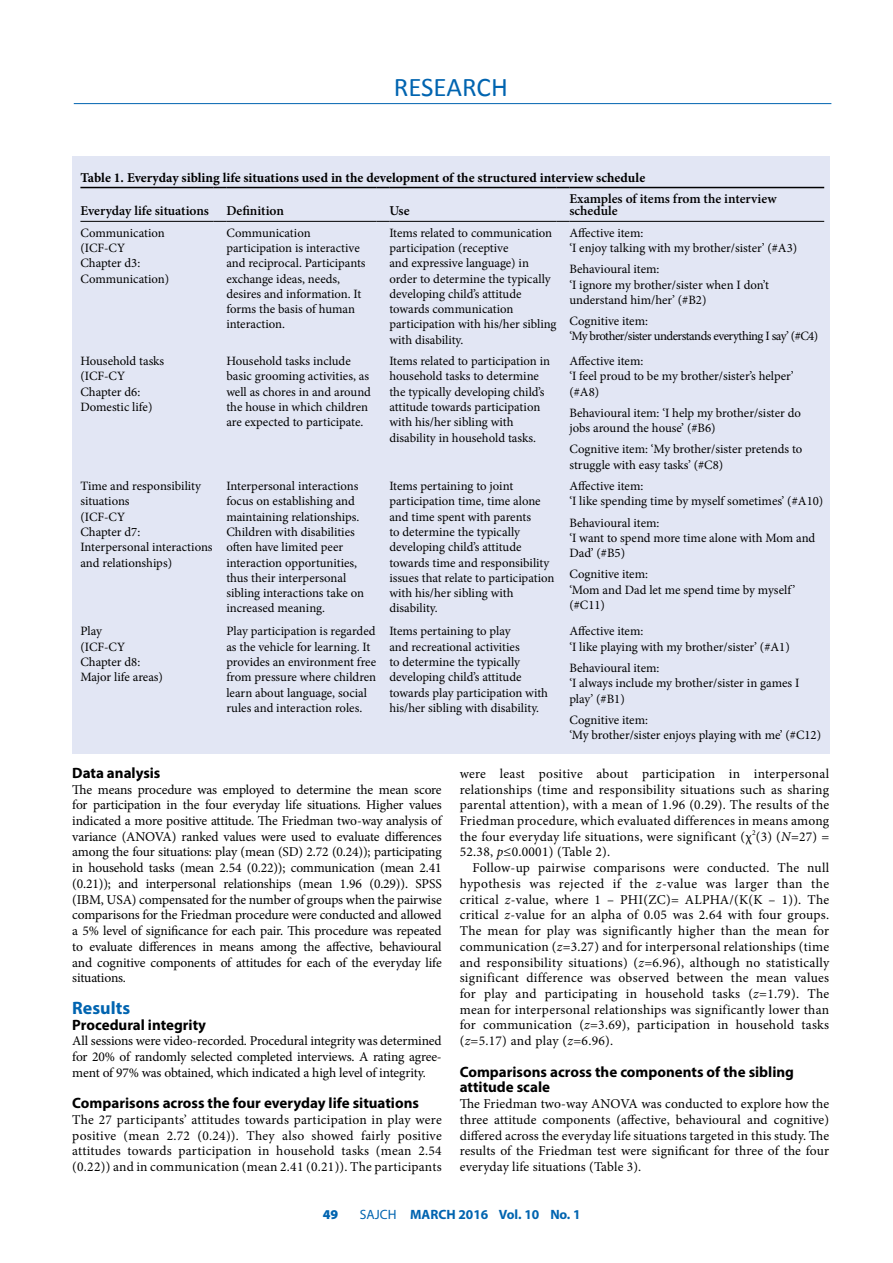
<style>
.page{position:relative;width:893px;height:1263px;background:#fff}
.page>*{position:absolute;margin:0;border:0;box-sizing:border-box;transform-origin:0 0}
.t1{font:27px "Calibri";color:#0064b0}
.t2{font:700 18px "Myriad Pro";color:#0064b0}
.t3{font:700 15px/15.8px "Myriad Pro";color:#000}
.t4{font:13.5px/15.8px "Minion Pro";letter-spacing:.01em;color:#000;text-align:justify}
.t5{font:700 13.5px "Minion Pro";color:#000}
.t6{font:600 13.5px/12px "Minion Pro";letter-spacing:-.005em;color:#000}
.t7{font:700 13.5px "Myriad Pro";color:#0064b0}
.t8{font:900 13.5px "Myriad Pro";color:#0064b0}
.t9{font:12.75px/15.3px "Minion Pro";color:#000}
.t10{font:12.75px/15.3px "Minion Pro";letter-spacing:-.04em;color:#000}
.s1{font-style:italic}
.s2{font-weight:400}
</style>
<div class="page">
<hr style="left:74px;top:103px;width:757px;height:1px;background:#0064b0">
<div style="left:72px;top:157px;width:757px;height:597px;background:#e2e6f4"></div>
<hr style="left:80px;top:187px;width:134px;height:1px;background:#000">
<svg style="left:214px;top:187px;width:12px;height:1px"></svg>
<hr style="left:226px;top:187px;width:151px;height:1px;background:#000">
<svg style="left:377px;top:187px;width:12px;height:1px"></svg>
<hr style="left:389px;top:187px;width:168px;height:1px;background:#000">
<svg style="left:557px;top:187px;width:12px;height:1px"></svg>
<hr style="left:569px;top:187px;width:255px;height:1px;background:#000">
<hr style="left:80px;top:221px;width:134px;height:1px;background:#000">
<svg style="left:214px;top:221px;width:12px;height:1px"></svg>
<hr style="left:226px;top:221px;width:151px;height:1px;background:#000">
<svg style="left:377px;top:221px;width:12px;height:1px"></svg>
<hr style="left:389px;top:221px;width:168px;height:1px;background:#000">
<svg style="left:557px;top:221px;width:12px;height:1px"></svg>
<hr style="left:569px;top:221px;width:255px;height:1px;background:#000">
<h1 class="t1" style="left:394px;top:70px;width:116px">RESEARCH</h1>
<p class="t5" style="left:80px;top:168px;width:566px">Table 1. Everyday sibling life situations used in the development of the structured interview schedule</p>
<p class="t6" style="left:80px;top:205px;width:130px">Everyday life situations</p>
<p class="t6" style="left:226px;top:205px;width:59px">Definition</p>
<p class="t6" style="left:389px;top:205px;width:22px">Use</p>
<p class="t6" style="left:569px;top:193px;width:209px">Examples of items from the interview schedule</p>
<p class="t9" style="left:80px;top:225px;width:90px">Communication (ICF-CY<br>Chapter d3:<br>Communication)</p>
<p class="t9" style="left:226px;top:225px;width:141px">Communication participation is interactive and reciprocal. Participants exchange ideas, needs, desires and information. It forms the basis of human interaction.</p>
<p class="t9" style="left:389px;top:225px;width:169px">Items related to communication participation (receptive<br>and expressive language) in order to determine the typically developing child’s attitude towards communication participation with his/her sibling with disability.</p>
<p class="t9" style="left:569px;top:225px;width:229px">Affective item:<br>‘I enjoy talking with my brother/sister’ (#A3)</p>
<p class="t9" style="left:569px;top:262px;width:201px">Behavioural item:<br>‘I ignore my brother/sister when I don’t understand him/her’ (#B2)</p>
<p class="t10" style="left:569px;top:313px;width:250px">Cognitive item:<br>‘My brother/sister understands everything I say’ (#C4)</p>
<p class="t9" style="left:80px;top:353px;width:85px">Household tasks (ICF-CY<br>Chapter d6:<br>Domestic life)</p>
<p class="t9" style="left:226px;top:353px;width:146px">Household tasks include basic grooming activities, as well as chores in and around the house in which children are expected to participate.</p>
<p class="t9" style="left:389px;top:353px;width:162px">Items related to participation in household tasks to determine the typically developing child’s attitude towards participation with his/her sibling with disability in household tasks.</p>
<p class="t9" style="left:569px;top:353px;width:226px">Affective item:<br>‘I feel proud to be my brother/sister’s helper’ (#A8)</p>
<p class="t9" style="left:569px;top:405px;width:233px">Behavioural item: ‘I help my brother/sister do jobs around the house’ (#B6)</p>
<p class="t9" style="left:569px;top:442px;width:234px">Cognitive item: ‘My brother/sister pretends to struggle with easy tasks’ (#C8)</p>
<p class="t9" style="left:80px;top:478px;width:134px">Time and responsibility situations<br>(ICF-CY<br>Chapter d7:<br>Interpersonal interactions and relationships)</p>
<p class="t9" style="left:226px;top:478px;width:139px">Interpersonal interactions focus on establishing and maintaining relationships.<br>Children with disabilities often have limited peer interaction opportunities, thus their interpersonal sibling interactions take on increased meaning.</p>
<p class="t9" style="left:389px;top:478px;width:167px">Items pertaining to joint participation time, time alone and time spent with parents<br>to determine the typically developing child’s attitude towards time and responsibility issues that relate to participation with his/her sibling with disability.</p>
<p class="t9" style="left:569px;top:478px;width:255px">Affective item:<br>‘I like spending time by myself sometimes’ (#A10)</p>
<p class="t9" style="left:569px;top:515px;width:247px">Behavioural item:<br>‘I want to spend more time alone with Mom and<br>Dad’ (#B5)</p>
<p class="t9" style="left:569px;top:567px;width:228px">Cognitive item:<br>‘Mom and Dad let me spend time by myself ’ (#C11)</p>
<p class="t9" style="left:80px;top:624px;width:84px">Play<br>(ICF-CY<br>Chapter d8:<br>Major life areas)</p>
<p class="t9" style="left:226px;top:624px;width:151px">Play participation is regarded as the vehicle for learning. It provides an environment free from pressure where children learn about language, social rules and interaction roles.</p>
<p class="t9" style="left:389px;top:624px;width:160px">Items pertaining to play<br>and recreational activities<br>to determine the typically developing child’s attitude towards play participation with his/her sibling with disability.</p>
<p class="t9" style="left:569px;top:624px;width:222px">Affective item:<br>‘I like playing with my brother/sister’ (#A1)</p>
<p class="t9" style="left:569px;top:660px;width:232px">Behavioural item:<br>‘I always include my brother/sister in games I play’ (#B1)</p>
<p class="t9" style="left:569px;top:712px;width:253px">Cognitive item:<br>‘My brother/sister enjoys playing with me’ (#C12)</p>
<p class="t3" style="left:72px;top:764px;width:90px">Data analysis</p>
<p class="t4" style="left:72px;top:781px;width:371px">The means procedure was employed to determine the mean score for participation in the four everyday life situations. Higher values indicated a more positive attitude. The Friedman two-way analysis of variance (ANOVA) ranked values were used to evaluate differences among the four situations: play (mean (SD) 2.72 (0.24)); participating in household tasks (mean 2.54 (0.22)); communication (mean 2.41 (0.21)); and interpersonal relationships (mean 1.96 (0.29)). SPSS (IBM, USA) compensated for the number of groups when the pairwise comparisons for the Friedman procedure were conducted and allowed a 5% level of significance for each pair. This procedure was repeated to evaluate differences in means among the affective, behavioural and cognitive components of attitudes for each of the everyday life situations.</p>
<h2 class="t2" style="left:72px;top:996px;width:59px">Results</h2>
<p class="t3" style="left:72px;top:1016px;width:135px">Procedural integrity</p>
<p class="t4" style="left:72px;top:1033px;width:371px">All sessions were video-recorded. Procedural integrity was determined for 20% of randomly selected completed interviews. A rating agree&shy;ment of 97% was obtained, which indicated a high level of integrity.</p>
<p class="t3" style="left:72px;top:1095px;width:348px">Comparisons across the four everyday life situations</p>
<p class="t4" style="left:72px;top:1112px;width:371px">The 27 participants’ attitudes towards participation in play were positive (mean 2.72 (0.24)). They also showed fairly positive attitudes towards participation in household tasks (mean 2.54 (0.22)) and in communication (mean 2.41 (0.21)). The participants</p>
<p class="t4" style="left:460px;top:766px;width:371px">were least positive about participation in interpersonal relationships (time and responsibility situations such as sharing parental attention), with a mean of 1.96 (0.29). The results of the Friedman procedure, which evaluated differences in means among the four everyday life situations, were significant (χ<sup>2</sup>(3) (<span class="s1">N</span>=27) = 52.38, <span class="s1">p</span>≤0.0001) (Table 2).</p>
<p class="t4" style="left:460px;top:860px;width:371px;text-indent:13px">Follow-up pairwise comparisons were conducted. The null hypothesis was rejected if the <span class="s1">z</span>-value was larger than the critical <span class="s1">z</span>-value, where 1 – PHI(ZC)= ALPHA/(K(K – 1)). The critical <span class="s1">z</span>-value for an alpha of 0.05 was 2.64 with four groups.<br>The mean for play was significantly higher than the mean for communication (<span class="s1">z</span>=3.27) and for interpersonal relationships (time and responsibility situations) (<span class="s1">z</span>=6.96), although no statistically significant difference was observed between the mean values for play and participating in household tasks (<span class="s1">z</span>=1.79). The mean for interpersonal relationships was significantly lower than for communication (<span class="s1">z</span>=3.69), participation in household tasks (<span class="s1">z</span>=5.17) and play (<span class="s1">z</span>=6.96).</p>
<p class="t3" style="left:460px;top:1063px;width:336px">Comparisons across the components of the sibling attitude scale</p>
<p class="t4" style="left:460px;top:1096px;width:371px">The Friedman two-way ANOVA was conducted to explore how the three attitude components (affective, behavioural and cognitive) differed across the everyday life situations targeted in this study. The results of the Friedman test were significant for three of the four everyday life situations (Table 3).</p>
<p class="t8" style="left:323px;top:1207px;width:17px">49</p>
<p class="t7" style="left:360px;top:1206px;width:222px"><span class="s2">SAJCH</span> MARCH 2016 Vol. 10 No. 1</p>
</div>
